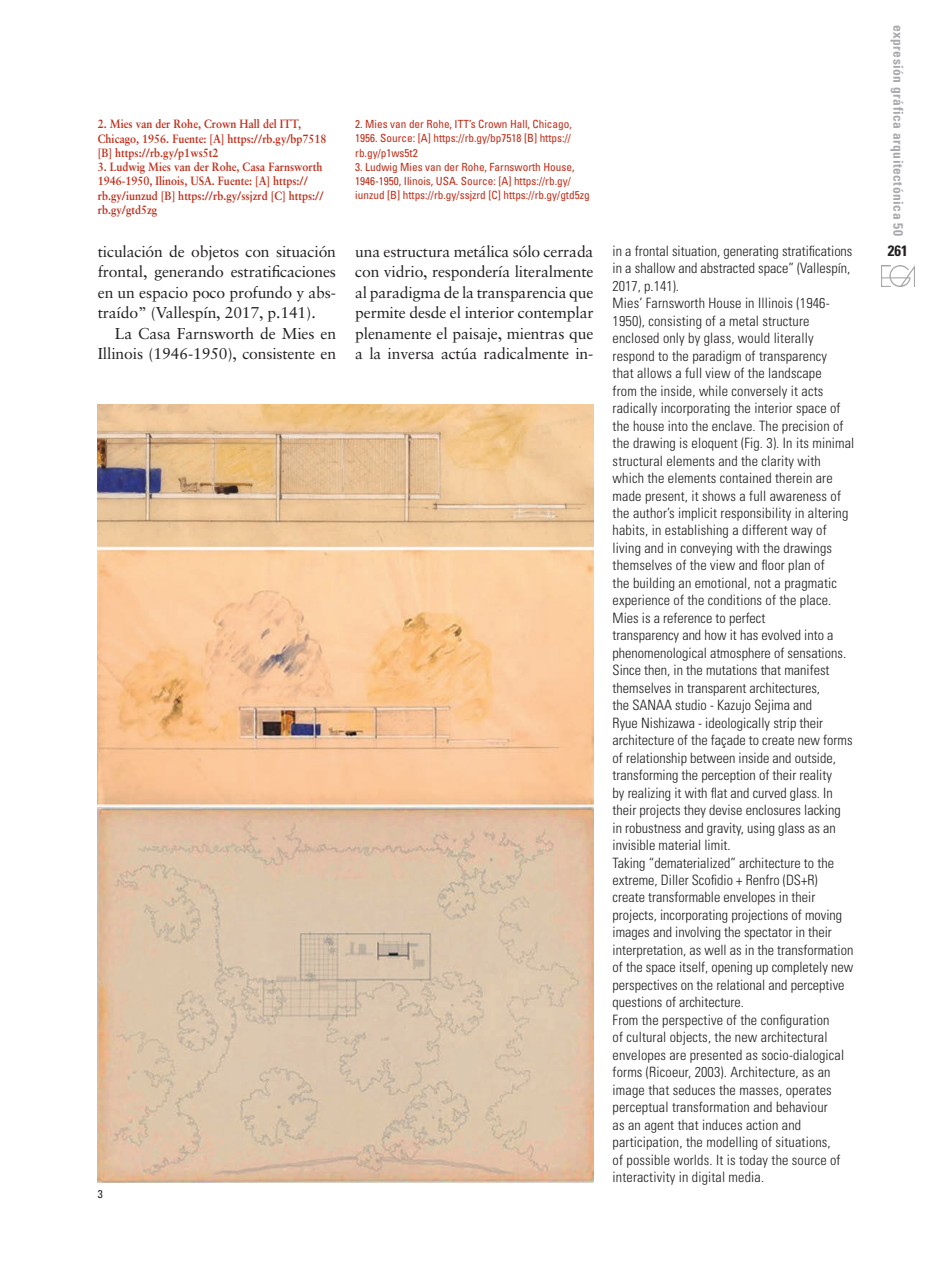
<style>
.page{position:relative;width:936px;height:1276px;background:#fff}
.page>*{position:absolute;margin:0;border:0;box-sizing:border-box;transform-origin:0 0}
.t1{font:15.75px/20.5px "Sabon";letter-spacing:-.01em;color:#231f20;text-align:justify}
.t2{font:700 condensed 15px "Univers";color:#231f20}
.t3{font:300 condensed 14.25px/17.4px "Univers";letter-spacing:.01em;color:#231f20}
.t4{font:700 condensed 13.5px "Univers";letter-spacing:.035em;color:#a8a9ad}
.SUBTITULO_INGLES{font:700 12px/14.2px "Sabon";color:#c02d19;scale:.9 1}
.SUBTITULO_INGLES-2{font:condensed 11.25px/14.2px "Univers";color:#c02d19;text-align:justify}
.PIES_DE_FOTO_INGLES{font:condensed 11.25px "Univers";color:#231f20}
</style>
<div class="page">
<img style="left:881px;top:265px;width:33px;height:21px">
<img style="left:98px;top:404px;width:495px;height:778px">
<p class="SUBTITULO_INGLES" style="left:98px;top:117px;width:256px">2. Mies van der Rohe, Crown Hall del ITT,<br>Chicago, 1956. Fuente: [A] https://rb.gy/bp7518 [B] https://rb.gy/p1ws5t2</p>
<p class="SUBTITULO_INGLES" style="left:98px;top:159px;width:252px">3. Ludwig Mies van der Rohe, Casa Farnsworth 1946-1950, Ilinois, USA. Fuente: [A] https:// rb.gy/iunzud [B] https://rb.gy/ssjzrd [C] https:// rb.gy/gtd5zg</p>
<p class="t1" style="left:98px;top:241px;width:240px">ticulación de objetos con situación frontal, generando estratificaciones en un espacio poco profundo y abs&shy;traído” (Vallespín, 2017, p.141).</p>
<p class="t1" style="left:98px;top:323px;width:240px;text-align:right">La Casa Farnsworth de Mies en<br>Illinois (1946-1950), consistente en</p>
<p class="PIES_DE_FOTO_INGLES" style="left:98px;top:1186px;width:6px">3</p>
<p class="SUBTITULO_INGLES-2" style="left:355px;top:117px;width:218px">2. Mies van der Rohe, ITT’s Crown Hall, Chicago, 1956. Source: [A] https://rb.gy/bp7518 [B] https:// rb.gy/p1ws5t2</p>
<p class="SUBTITULO_INGLES-2" style="left:355px;top:160px;width:236px;text-align:left">3. Ludwig Mies van der Rohe, Farnsworth House,<br>1946-1950, Ilinois, USA. Source: [A] https://rb.gy/ iunzud [B] https://rb.gy/ssjzrd [C] https://rb.gy/gtd5zg</p>
<p class="t1" style="left:355px;top:241px;width:240px">una estructura metálica sólo cerrada con vidrio, respondería literalmente al paradigma de la transparencia que permite desde el interior contemplar plenamente el paisaje, mientras que a la inversa actúa radicalmente in-</p>
<p class="t3" style="left:612px;top:242px;width:241px">in a frontal situation, generating stratifications in a shallow and abstracted space” (Vallespín,<br>2017, p.141).</p>
<p class="t3" style="left:612px;top:294px;width:243px">Mies’ Farnsworth House in Illinois (1946- 1950), consisting of a metal structure enclosed only by glass, would literally respond to the paradigm of transparency<br>that allows a full view of the landscape<br>from the inside, while conversely it acts radically incorporating the interior space of the house into the enclave. The precision of the drawing is eloquent (Fig. 3). In its minimal structural elements and the clarity with which the elements contained therein are made present, it shows a full awareness of the author’s implicit responsibility in altering habits, in establishing a different way of living and in conveying with the drawings themselves of the view and floor plan of<br>the building an emotional, not a pragmatic experience of the conditions of the place.</p>
<p class="t3" style="left:612px;top:609px;width:241px">Mies is a reference to perfect<br>transparency and how it has evolved into a phenomenological atmosphere of sensations.<br>Since then, in the mutations that manifest themselves in transparent architectures,<br>the SANAA studio - Kazujo Sejima and<br>Ryue Nishizawa - ideologically strip their architecture of the façade to create new forms of relationship between inside and outside, transforming the perception of their reality<br>by realizing it with flat and curved glass. In their projects they devise enclosures lacking in robustness and gravity, using glass as an invisible material limit.</p>
<p class="t3" style="left:612px;top:854px;width:242px">Taking “dematerialized” architecture to the extreme, Diller Scofidio + Renfro (DS+R) create transformable envelopes in their projects, incorporating projections of moving images and involving the spectator in their interpretation, as well as in the transformation of the space itself, opening up completely new perspectives on the relational and perceptive questions of architecture.</p>
<p class="t3" style="left:612px;top:1011px;width:233px">From the perspective of the configuration<br>of cultural objects, the new architectural envelopes are presented as socio-dialogical forms (Ricoeur, 2003). Architecture, as an image that seduces the masses, operates perceptual transformation and behaviour<br>as an agent that induces action and participation, the modelling of situations, of possible worlds. It is today the source of interactivity in digital media.</p>
<p class="t4" style="left:906px;top:25px;width:213px;rotate:90deg">expresión gráfica arquitectónica 50</p>
<p class="t2" style="left:887px;top:242px;width:21px">261</p>
</div>
